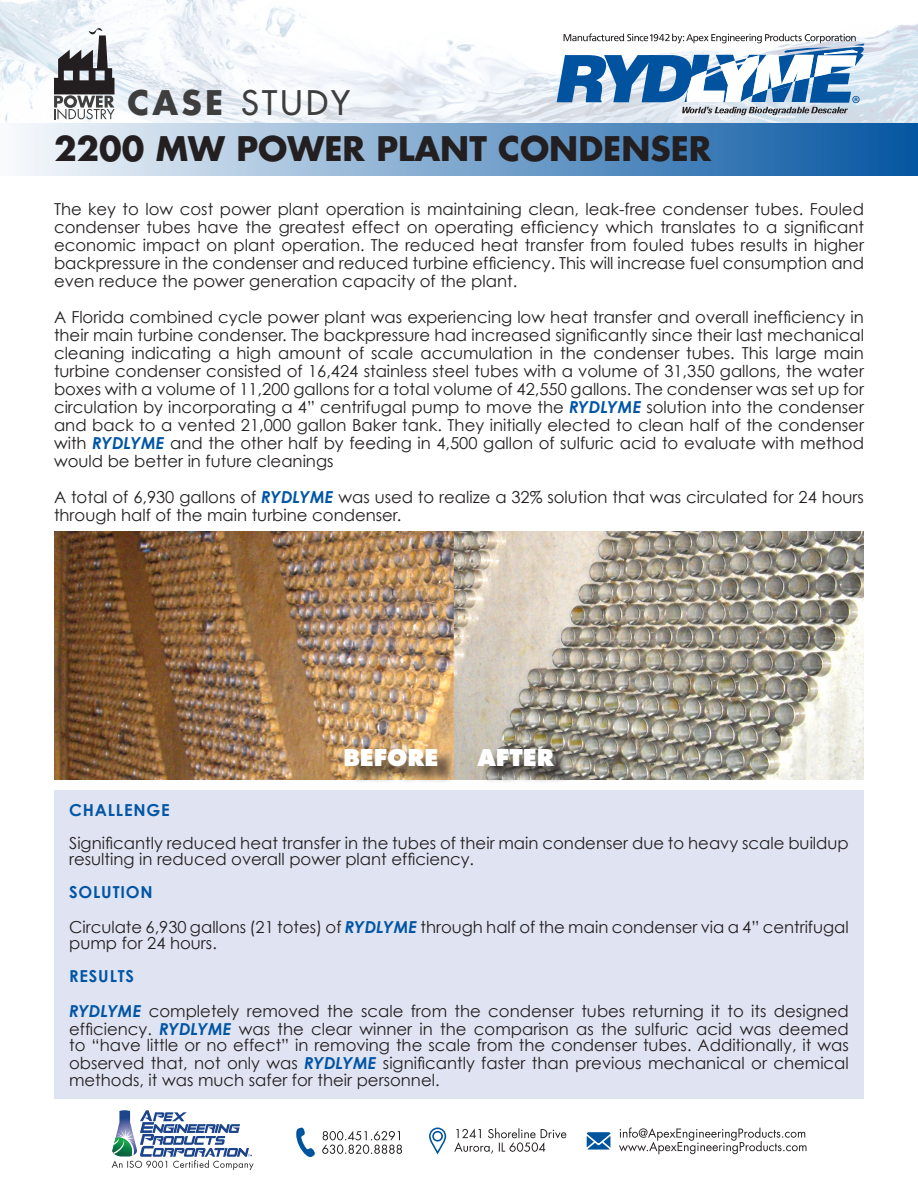
<style>
.page{position:relative;width:918px;height:1188px;background:#fff}
.page>*{position:absolute;margin:0;border:0;box-sizing:border-box;transform-origin:0 0}
.t1{font:700 33px "Futura Std";color:#231f20}
.t2{font:500 33px "Futura Std";letter-spacing:.1em;color:#3e3e3f}
.t3{font:800 22.5px "Futura Std";letter-spacing:-.005em;color:#fff}
.t4{font:16.5px/18px "Century Gothic";color:#231f20}
.t5{font:700 16.5px "Century Gothic";letter-spacing:.05em;color:#0155a5}
.s1{font-weight:700}
.s2{font-weight:700;font-style:italic;color:#0155a5}
</style>
<div class="page">
<div style="left:0;top:124px;width:918px;height:52px;background:linear-gradient(to right,#f9fbfc,#0455a1)"></div>
<img style="left:0;top:0;width:918px;height:123px">
<svg style="left:557px;top:33px;width:308px;height:82px"></svg>
<svg style="left:112px;top:1110px;width:142px;height:60px"></svg>
<svg style="left:454px;top:1128px;width:112px;height:26px"></svg>
<svg style="left:429px;top:1128px;width:17px;height:26px"></svg>
<svg style="left:322px;top:1131px;width:80px;height:23px"></svg>
<svg style="left:296px;top:1127px;width:19px;height:31px"></svg>
<svg style="left:619px;top:1128px;width:187px;height:26px"></svg>
<svg style="left:587px;top:1132px;width:23px;height:18px"></svg>
<div style="left:54px;top:791px;width:810px;height:308px;background:#e0e4f2"></div>
<img style="left:54px;top:531px;width:810px;height:249px">
<svg style="left:54px;top:28px;width:61px;height:92px"></svg>
<div style="left:347px;top:751px;width:109px;height:33px;background:#231f20;opacity:.75"></div>
<div style="left:480px;top:751px;width:92px;height:33px;background:#231f20;opacity:.75"></div>
<p class="t2" style="left:127px;top:82px;width:224px"><span class="s1">CASE</span> STUDY</p>
<p class="t1" style="left:54px;top:126px;width:659px">2200 MW POWER PLANT CONDENSER</p>
<p class="t4" style="left:54px;top:200px;width:812px;text-align:justify">The key to low cost power plant operation is maintaining clean, leak-free condenser tubes. Fouled condenser tubes have the greatest effect on operating efficiency which translates to a significant economic impact on plant operation. The reduced heat transfer from fouled tubes results in higher backpressure in the condenser and reduced turbine efficiency. This will increase fuel consumption and even reduce the power generation capacity of the plant.</p>
<p class="t4" style="left:54px;top:308px;width:812px;text-align:justify">A Florida combined cycle power plant was experiencing low heat transfer and overall inefficiency in their main turbine condenser. The backpressure had increased significantly since their last mechanical cleaning indicating a high amount of scale accumulation in the condenser tubes. This large main turbine condenser consisted of 16,424 stainless steel tubes with a volume of 31,350 gallons, the water boxes with a volume of 11,200 gallons for a total volume of 42,550 gallons. The condenser was set up for circulation by incorporating a 4” centrifugal pump to move the <span class="s2">RYDLYME</span> solution into the condenser and back to a vented 21,000 gallon Baker tank. They initially elected to clean half of the condenser with <span class="s2">RYDLYME</span> and the other half by feeding in 4,500 gallon of sulfuric acid to evaluate with method would be better in future cleanings</p>
<p class="t4" style="left:54px;top:488px;width:812px">A total of 6,930 gallons of <span class="s2">RYDLYME</span> was used to realize a 32% solution that was circulated for 24 hours through half of the main turbine condenser.</p>
<p class="t3" style="left:343px;top:743px;width:96px">BEFORE</p>
<p class="t3" style="left:477px;top:743px;width:78px">AFTER</p>
<p class="t5" style="left:69px;top:800px;width:102px">CHALLENGE</p>
<p class="t4" style="left:69px;top:834px;width:781px;line-height:16.5px">Significantly reduced heat transfer in the tubes of their main condenser due to heavy scale buildup resulting in reduced overall power plant efficiency.</p>
<p class="t5" style="left:69px;top:882px;width:85px">SOLUTION</p>
<p class="t4" style="left:69px;top:918px;width:781px;line-height:16.5px">Circulate 6,930 gallons (21 totes) of <span class="s2">RYDLYME</span> through half of the main condenser via a 4” centrifugal pump for 24 hours.</p>
<p class="t5" style="left:69px;top:966px;width:67px">RESULTS</p>
<p class="t4" style="left:69px;top:1002px;width:781px"><span class="s2">RYDLYME</span> completely removed the scale from the condenser tubes returning it to its designed efficiency. <span class="s2">RYDLYME</span> was the clear winner in the comparison as the sulfuric acid was deemed</p>
<p class="t4" style="left:69px;top:1036px;width:781px">to “have little or no effect” in removing the scale from the condenser tubes. Additionally, it was observed that, not only was <span class="s2">RYDLYME</span> significantly faster than previous mechanical or chemical</p>
<p class="t4" style="left:69px;top:1071px;width:372px">methods, it was much safer for their personnel.</p>
</div>
